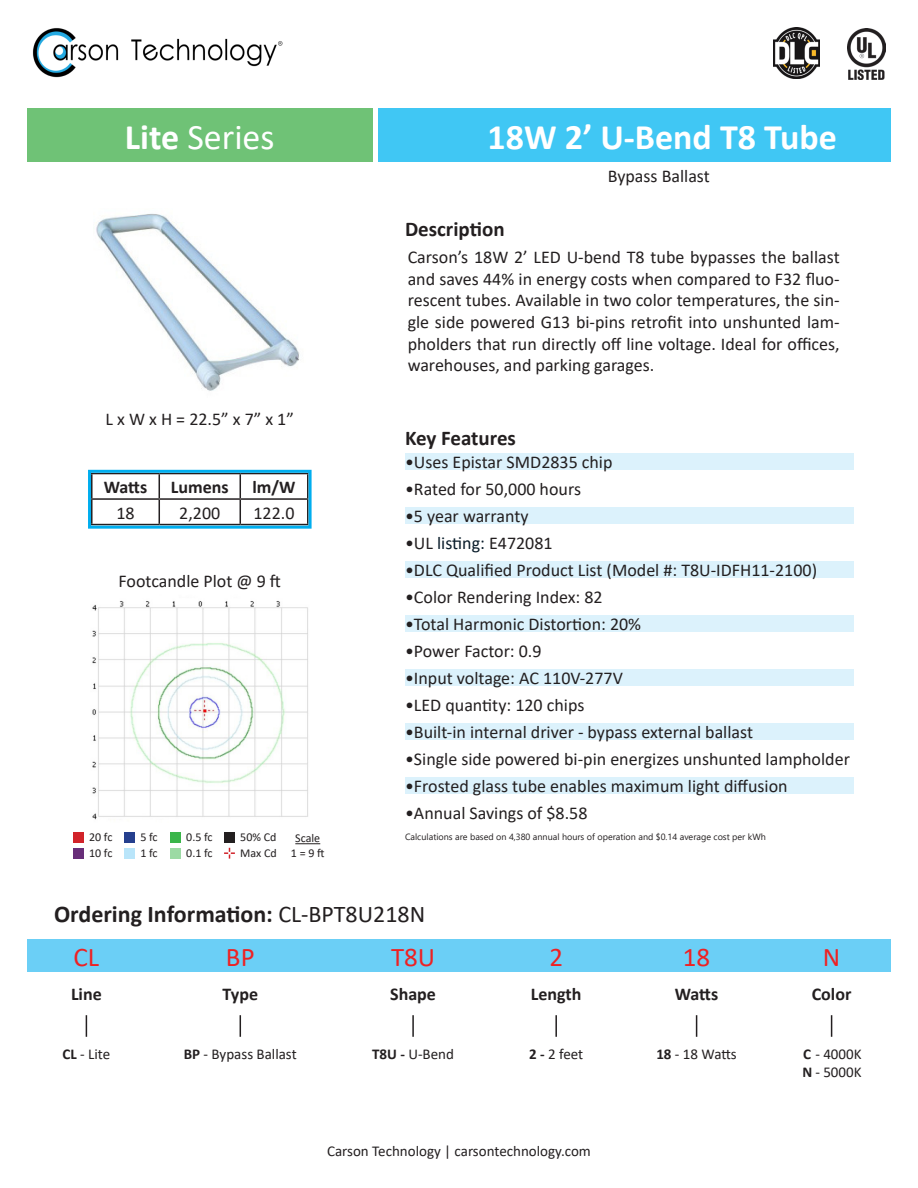
<style>
.page{position:relative;width:918px;height:1188px;background:#fff}
.page>*{position:absolute;margin:0;border:0;box-sizing:border-box;transform-origin:0 0}
.t1{font:700 36px "Calibri";color:#fff}
.t2{font:36px "Calibri";color:#fff}
.t3{font:27px "Calibri";color:#ee2123}
.t4{font:700 24px "Calibri";color:#231f20}
.t5{font:700 21px "Calibri";color:#231f20}
.t6{font:18px/21.6px "Calibri";color:#231f20;text-align:justify}
.t7{font:700 18px "Calibri";color:#231f20}
.t8{font:15px "Calibri";color:#231f20}
.t9{font:12px "Calibri";color:#231f20}
.t10{font:9px "Segoe UI";color:#231f20}
.s1{font-weight:700}
.s2{color:#081b29}
.s3{font-weight:400}
</style>
<div class="page">
<img style="left:96px;top:213px;width:204px;height:178px">
<div style="left:405px;top:778px;width:448px;height:16px;background:#dcf2fc"></div>
<div style="left:405px;top:724px;width:448px;height:16px;background:#dcf2fc"></div>
<div style="left:405px;top:670px;width:448px;height:16px;background:#dcf2fc"></div>
<div style="left:405px;top:616px;width:448px;height:16px;background:#dcf2fc"></div>
<div style="left:405px;top:562px;width:448px;height:16px;background:#dcf2fc"></div>
<div style="left:405px;top:508px;width:448px;height:16px;background:#dcf2fc"></div>
<div style="left:405px;top:454px;width:448px;height:16px;background:#dcf2fc"></div>
<img style="left:847px;top:28px;width:39px;height:52px">
<img style="left:774px;top:28px;width:45px;height:51px">
<hr style="left:91px;top:474px;width:2px;height:24px;background:#231f20">
<hr style="left:307px;top:474px;width:2px;height:24px;background:#231f20">
<hr style="left:91px;top:498px;width:68px;height:2px;background:#231f20">
<hr style="left:91px;top:500px;width:2px;height:24px;background:#231f20">
<hr style="left:159px;top:498px;width:81px;height:2px;background:#231f20">
<svg style="left:159px;top:474px;width:1px;height:50px"></svg>
<hr style="left:240px;top:498px;width:69px;height:2px;background:#231f20">
<svg style="left:240px;top:474px;width:1px;height:50px"></svg>
<hr style="left:307px;top:500px;width:2px;height:24px;background:#231f20">
<hr style="left:91px;top:524px;width:68px;height:1px;background:#231f20">
<hr style="left:159px;top:524px;width:81px;height:1px;background:#231f20">
<hr style="left:240px;top:524px;width:69px;height:1px;background:#231f20">
<div style="left:88px;top:470px;width:224px;height:59px;border:3px solid #00aeef"></div>
<div style="left:27px;top:108px;width:346px;height:54px;background:#6fc276"></div>
<div style="left:378px;top:108px;width:513px;height:54px;background:#40c7f4"></div>
<img style="left:32px;top:28px;width:251px;height:50px">
<div style="left:27px;top:940px;width:864px;height:32px;background:#6bcff6"></div>
<svg style="left:240px;top:1015px;width:1px;height:22px"></svg>
<hr style="left:412px;top:1015px;width:2px;height:22px;background:#231f20">
<svg style="left:831px;top:1015px;width:1px;height:22px"></svg>
<hr style="left:555px;top:1015px;width:2px;height:22px;background:#231f20">
<svg style="left:696px;top:1015px;width:1px;height:22px"></svg>
<svg style="left:86px;top:1015px;width:1px;height:22px"></svg>
<img style="left:92px;top:601px;width:216px;height:219px">
<div style="left:73px;top:832px;width:11px;height:10px;background:#d1232a"></div>
<div style="left:170px;top:832px;width:11px;height:10px;background:#3ab54a"></div>
<div style="left:124px;top:832px;width:11px;height:10px;background:#253f8e"></div>
<div style="left:73px;top:848px;width:11px;height:11px;background:#682e79"></div>
<div style="left:124px;top:848px;width:11px;height:11px;background:#b9e5fa"></div>
<div style="left:170px;top:848px;width:11px;height:11px;background:#9cdaa4"></div>
<svg style="left:295px;top:843px;width:25px;height:1px"></svg>
<div style="left:224px;top:832px;width:11px;height:10px;background:#231f20"></div>
<svg style="left:224px;top:848px;width:11px;height:11px"></svg>
<p class="t2" style="left:125px;top:112px;width:151px"><span class="s1">Lite</span> Series</p>
<p class="t1" style="left:488px;top:111px;width:351px">18W 2’ U-Bend T8 Tube</p>
<p class="t5" style="left:405px;top:214px;width:101px">Description</p>
<p class="t6" style="left:608px;top:165px;width:104px">Bypass Ballast</p>
<p class="t6" style="left:106px;top:408px;width:190px">L x W x H = 22.5” x 7” x 1”</p>
<p class="t7" style="left:104px;top:474px;width:45px">Watts</p>
<p class="t7" style="left:171px;top:474px;width:59px">Lumens</p>
<p class="t7" style="left:252px;top:474px;width:45px">lm/W</p>
<p class="t6" style="left:116px;top:501px;width:20px">18</p>
<p class="t6" style="left:179px;top:501px;width:43px">2,200</p>
<p class="t6" style="left:254px;top:501px;width:43px">122.0</p>
<p class="t6" style="left:119px;top:570px;width:164px">Footcandle Plot @ 9 ft</p>
<p class="t9" style="left:89px;top:828px;width:25px">20 fc</p>
<p class="t9" style="left:89px;top:844px;width:25px">10 fc</p>
<p class="t9" style="left:140px;top:828px;width:19px">5 fc</p>
<p class="t9" style="left:140px;top:844px;width:19px">1 fc</p>
<p class="t9" style="left:186px;top:828px;width:28px">0.5 fc</p>
<p class="t9" style="left:186px;top:844px;width:28px">0.1 fc</p>
<p class="t9" style="left:240px;top:828px;width:38px">50% Cd</p>
<p class="t9" style="left:295px;top:830px;width:26px">Scale</p>
<p class="t9" style="left:240px;top:844px;width:38px">Max Cd</p>
<p class="t9" style="left:291px;top:844px;width:35px">1 = 9 ft</p>
<p class="t6" style="left:408px;top:246px;width:434px">Carson’s 18W 2’ LED U-bend T8 tube bypasses the ballast and saves 44% in energy costs when compared to F32 fluo&shy;rescent tubes. Available in two color temperatures, the sin&shy;gle side powered G13 bi-pins retrofit into unshunted lam&shy;pholders that run directly off line voltage. Ideal for offices, warehouses, and parking garages.</p>
<p class="t5" style="left:405px;top:423px;width:112px">Key Features</p>
<p class="t6" style="left:405px;top:451px;width:209px">•Uses Epistar SMD2835 chip</p>
<p class="t6" style="left:405px;top:505px;width:125px">•5 year warranty</p>
<p class="t6" style="left:405px;top:478px;width:178px">•Rated for 50,000 hours</p>
<p class="t6" style="left:405px;top:532px;width:149px">•UL <span class="s2">listing:</span> E472081</p>
<p class="t6" style="left:405px;top:559px;width:414px">•DLC Qualified Product List (Model #: T8U-IDFH11-2100)</p>
<p class="t6" style="left:405px;top:586px;width:199px">•Color Rendering Index: 82</p>
<p class="t6" style="left:405px;top:613px;width:238px">•Total Harmonic Distortion: 20%</p>
<p class="t6" style="left:405px;top:640px;width:138px">•Power Factor: 0.9</p>
<p class="t6" style="left:405px;top:667px;width:219px">•Input voltage: AC 110V-277V</p>
<p class="t6" style="left:405px;top:694px;width:181px">•LED quantity: 120 chips</p>
<p class="t6" style="left:405px;top:721px;width:350px">•Built-in internal driver - bypass external ballast</p>
<p class="t6" style="left:405px;top:748px;width:446px">•Single side powered bi-pin energizes unshunted lampholder</p>
<p class="t6" style="left:405px;top:775px;width:384px">•Frosted glass tube enables maximum light diffusion</p>
<p class="t6" style="left:405px;top:802px;width:184px">•Annual Savings of $8.58</p>
<p class="t10" style="left:405px;top:829px;width:362px">Calculations are based on 4,380 annual hours of operation and $0.14 average cost per kWh</p>
<p class="t4" style="left:54px;top:897px;width:373px">Ordering Information: <span class="s3">CL-BPT8U218N</span></p>
<p class="t3" style="left:74px;top:938px;width:27px">CL</p>
<p class="t7" style="left:71px;top:982px;width:32px">Line</p>
<p class="t8" style="left:63px;top:1043px;width:49px"><span class="s1">CL</span> - Lite</p>
<p class="t3" style="left:226px;top:938px;width:30px">BP</p>
<p class="t3" style="left:391px;top:938px;width:46px">T8U</p>
<p class="t3" style="left:549px;top:938px;width:15px">2</p>
<p class="t3" style="left:683px;top:938px;width:29px">18</p>
<p class="t3" style="left:823px;top:938px;width:19px">N</p>
<p class="t7" style="left:223px;top:982px;width:37px">Type</p>
<p class="t7" style="left:390px;top:982px;width:47px">Shape</p>
<p class="t7" style="left:531px;top:982px;width:52px">Length</p>
<p class="t7" style="left:675px;top:982px;width:45px">Watts</p>
<p class="t7" style="left:812px;top:982px;width:41px">Color</p>
<p class="t8" style="left:184px;top:1043px;width:114px"><span class="s1">BP</span> - Bypass Ballast</p>
<p class="t8" style="left:372px;top:1043px;width:83px"><span class="s1">T8U -</span> U-Bend</p>
<p class="t8" style="left:529px;top:1043px;width:56px"><span class="s1">2 -</span> 2 feet</p>
<p class="t8" style="left:656px;top:1043px;width:82px"><span class="s1">18</span> - 18 Watts</p>
<p class="t8" style="left:803px;top:1043px;width:60px"><span class="s1">C</span> - 4000K</p>
<p class="t8" style="left:802px;top:1061px;width:61px"><span class="s1">N</span> - 5000K</p>
<p class="t8" style="left:327px;top:1140px;width:265px">Carson Technology | carsontechnology.com</p>
</div>
